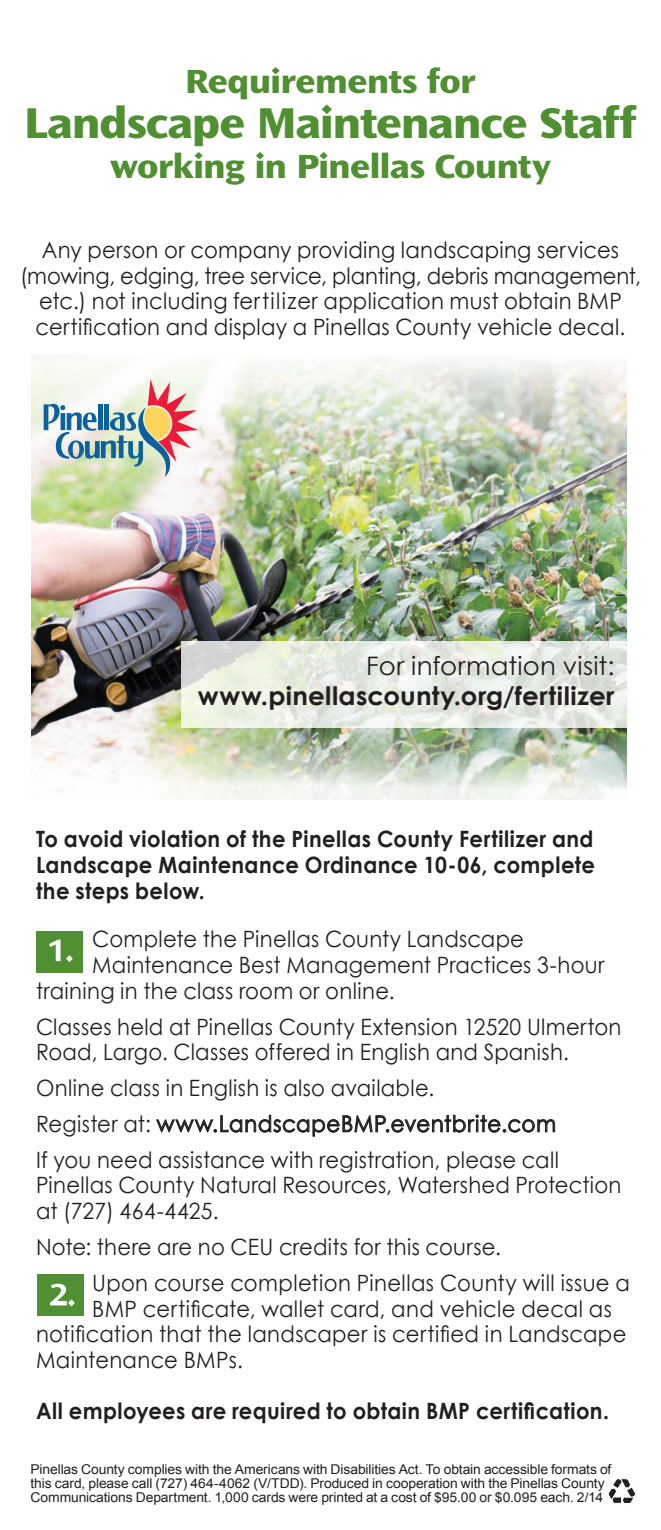
<style>
.page{position:relative;width:661px;height:1530px;background:#fff}
.page>*{position:absolute;margin:0;border:0;box-sizing:border-box;transform-origin:0 0}
.t1{font:800 expanded 45px "Ocean Sans Std";letter-spacing:-.02em;color:#508f32;scale:.9 1}
.t2{font:800 expanded 35px "Ocean Sans Std";letter-spacing:-.01em;color:#508f32;scale:.9 1}
.t3{font:600 expanded 31px "Ocean Sans Std";color:#fff;scale:.9 1}
.t4{font:700 25.5px "Century Gothic";letter-spacing:.015em;color:#231f20}
.t5{font:25.5px "Century Gothic";letter-spacing:.005em;color:#231f20}
.t6{font:22.5px/25.8px "Century Gothic";letter-spacing:.015em;color:#231f20;scale:.94 1}
.t7{font:700 22.5px/25.8px "Century Gothic";letter-spacing:.015em;color:#231f20;text-align:justify;scale:.94 1}
.t8{font:13.5px/14px "Arial";letter-spacing:-.01em;color:#231f20}
</style>
<div class="page">
<svg style="left:156px;top:1114px;width:399px;height:23px"></svg>
<img style="left:31px;top:356px;width:595px;height:443px">
<svg style="left:181px;top:641px;width:446px;height:86px;background:#e6eae2"></svg>
<div style="left:36px;top:931px;width:46px;height:42px;background:#508f32"></div>
<svg style="left:49px;top:939px;width:24px;height:23px"></svg>
<div style="left:38px;top:1274px;width:46px;height:42px;background:#508f32"></div>
<svg style="left:50px;top:1284px;width:25px;height:22px"></svg>
<svg style="left:608px;top:1478px;width:27px;height:26px"></svg>
<hr style="left:44px;top:404px;width:4px;height:26px;background:#0c619d">
<svg style="left:48px;top:379px;width:150px;height:98px"></svg>
<h2 class="t2" style="left:185px;top:61px;width:324px">Requirements for</h2>
<h1 class="t1" style="left:25px;top:97px;width:681px">Landscape Maintenance Staff</h1>
<h2 class="t2" style="left:110px;top:146px;width:491px">working in Pinellas County</h2>
<p class="t6" style="left:20px;top:236px;width:662px;text-align:center">Any person or company providing landscaping services (mowing, edging, tree service, planting, debris management, etc.) not including fertilizer application must obtain BMP certification and display a Pinellas County vehicle decal.</p>
<p class="t5" style="left:366px;top:651px;width:250px">For information visit:</p>
<p class="t4" style="left:198px;top:679px;width:418px">www.pinellascounty.org/fertilizer</p>
<p class="t7" style="left:36px;top:826px;width:596px">To avoid violation of the Pinellas County Fertilizer and Landscape Maintenance Ordinance 10-06, complete the steps below.</p>
<p class="t6" style="left:92px;top:926px;width:461px">Complete the Pinellas County Landscape</p>
<p class="t6" style="left:92px;top:952px;width:546px">Maintenance Best Management Practices 3-hour</p>
<p class="t6" style="left:36px;top:977px;width:383px">training in the class room or online.</p>
<p class="t6" style="left:36px;top:1013px;width:624px">Classes held at Pinellas County Extension 12520 Ulmerton<br>Road, Largo. Classes offered in English and Spanish.</p>
<p class="t6" style="left:36px;top:1070px;width:558px;line-height:35.8px">Online class in English is also available.<br>Register at: www.LandscapeBMP.eventbrite.com<br>If you need assistance with registration, please call</p>
<p class="t6" style="left:36px;top:1172px;width:624px">Pinellas County Natural Resources, Watershed Protection at (727) 464-4425.</p>
<p class="t6" style="left:92px;top:1229px;width:573px;line-height:35.8px;text-indent:-56px">Note: there are no CEU credits for this course.<br>Upon course completion Pinellas County will issue a</p>
<p class="t6" style="left:36px;top:1295px;width:629px;text-indent:56px">BMP certificate, wallet card, and vehicle decal as notification that the landscaper is certified in Landscape<br>Maintenance BMPs.</p>
<p class="t7" style="left:36px;top:1397px;width:611px">All employees are required to obtain BMP certification.</p>
<h3 class="t3" style="left:48px;top:933px;width:30px">1.</h3>
<h3 class="t3" style="left:50px;top:1277px;width:30px">2.</h3>
<p class="t8" style="left:30px;top:1462px;width:582px">Pinellas County complies with the Americans with Disabilities Act. To obtain accessible formats of this card, please call (727) 464-4062 (V/TDD). Produced in cooperation with the Pinellas County<br>Communications Department. 1,000 cards were printed at a cost of $95.00 or $0.095 each. 2/14</p>
</div>
